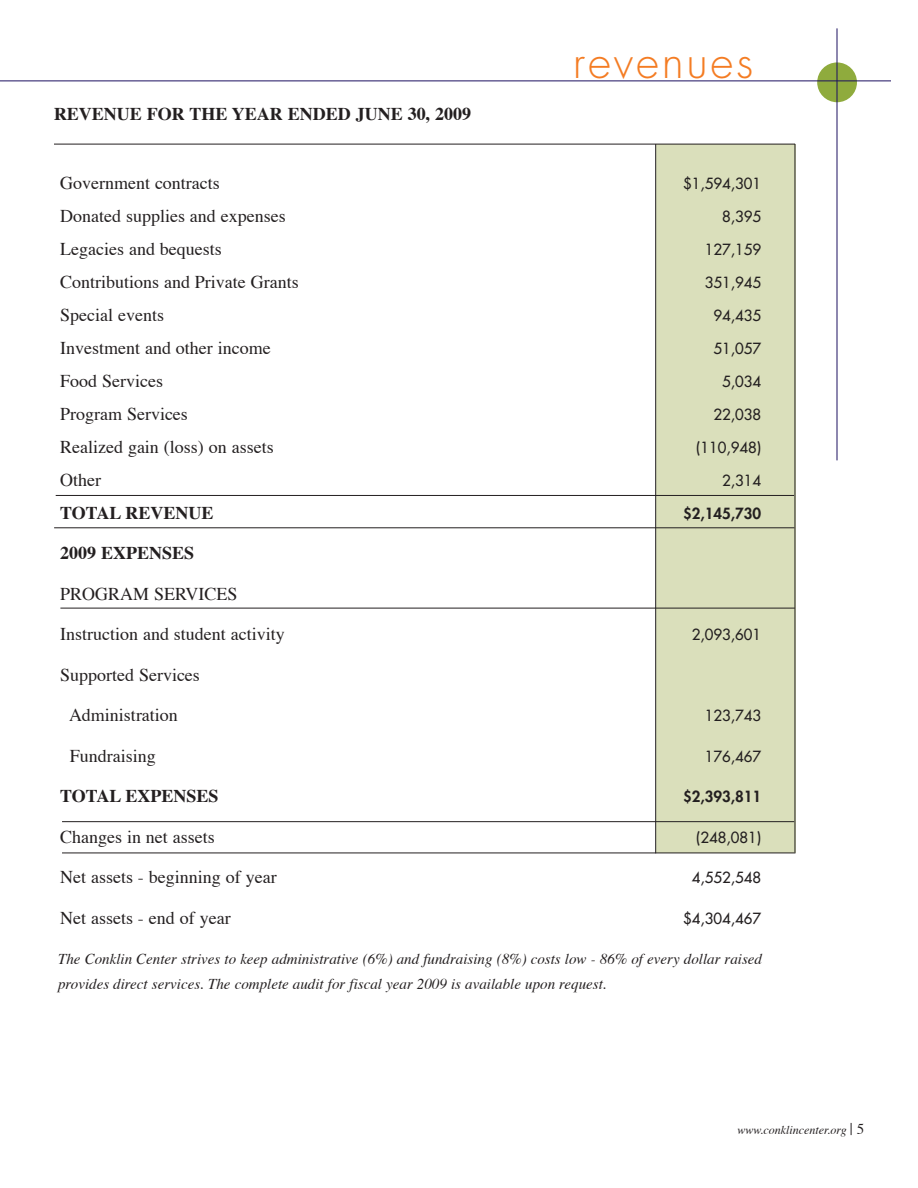
<style>
.page{position:relative;width:918px;height:1188px;background:#fff}
.page>*{position:absolute;margin:0;border:0;box-sizing:border-box;transform-origin:0 0}
.t1{font:300 45px "Futura";letter-spacing:.06em;color:#f47c23}
.t2{font:18px "Times";color:#231f20}
.t3{font:700 18px "Times";color:#231f20}
.t4{font:italic 15px/25.5px "Times";color:#231f20}
.t5{font:15px "Futura";color:#231f20}
.t6{font:800 15px "Futura";color:#231f20}
.t7{font:italic 12px "Times";color:#231f20}
.s1{font-style:normal;font-size:15px}
</style>
<div class="page">
<svg style="left:851px;top:1123px;width:1px;height:12px"></svg>
<div style="left:817px;top:62px;width:40px;height:40px;background:#8fab3d;border-radius:50%"></div>
<hr style="left:837px;top:28px;width:1px;height:432px;background:#1c1060">
<hr style="left:0;top:81px;width:891px;height:1px;background:#1c1060">
<div style="left:656px;top:144px;width:140px;height:709px;background:#dadfbb"></div>
<hr style="left:54px;top:144px;width:741px;height:1px;background:#231f20">
<hr style="left:655px;top:144px;width:1px;height:709px;background:#231f20">
<hr style="left:54px;top:528px;width:740px;height:1px;background:#231f20">
<hr style="left:56px;top:495px;width:738px;height:1px;background:#231f20">
<hr style="left:60px;top:608px;width:735px;height:1px;background:#231f20">
<hr style="left:62px;top:821px;width:732px;height:1px;background:#231f20">
<hr style="left:62px;top:853px;width:733px;height:1px;background:#231f20">
<hr style="left:795px;top:144px;width:1px;height:709px;background:#231f20">
<p class="t3" style="left:54px;top:107px;width:419px">REVENUE FOR THE YEAR ENDED JUNE 30, 2009</p>
<h1 class="t1" style="left:573px;top:41px;width:182px">revenues</h1>
<p class="t2" style="left:60px;top:175px;width:161px">Government contracts</p>
<p class="t5" style="left:683px;top:176px;width:80px">$1,594,301</p>
<p class="t2" style="left:60px;top:208px;width:227px">Donated supplies and expenses</p>
<p class="t5" style="left:722px;top:209px;width:41px">8,395</p>
<p class="t2" style="left:60px;top:241px;width:163px">Legacies and bequests</p>
<p class="t5" style="left:705px;top:242px;width:58px">127,159</p>
<p class="t2" style="left:60px;top:274px;width:240px">Contributions and Private Grants</p>
<p class="t5" style="left:705px;top:275px;width:58px">351,945</p>
<p class="t2" style="left:60px;top:307px;width:105px">Special events</p>
<p class="t5" style="left:714px;top:308px;width:49px">94,435</p>
<p class="t2" style="left:60px;top:340px;width:212px">Investment and other income</p>
<p class="t5" style="left:714px;top:341px;width:49px">51,057</p>
<p class="t2" style="left:60px;top:373px;width:104px">Food Services</p>
<p class="t5" style="left:722px;top:374px;width:41px">5,034</p>
<p class="t2" style="left:60px;top:406px;width:129px">Program Services</p>
<p class="t5" style="left:714px;top:407px;width:49px">22,038</p>
<p class="t2" style="left:60px;top:439px;width:215px">Realized gain (loss) on assets</p>
<p class="t5" style="left:696px;top:440px;width:67px">(110,948)</p>
<p class="t2" style="left:60px;top:472px;width:42px">Other</p>
<p class="t5" style="left:722px;top:473px;width:41px">2,314</p>
<p class="t3" style="left:60px;top:505px;width:155px">TOTAL REVENUE</p>
<p class="t6" style="left:683px;top:506px;width:80px">$2,145,730</p>
<p class="t3" style="left:60px;top:546px;width:135px">2009 EXPENSES</p>
<p class="t2" style="left:60px;top:586px;width:179px">PROGRAM SERVICES</p>
<p class="t2" style="left:60px;top:627px;width:226px">Instruction and student activity</p>
<p class="t5" style="left:692px;top:627px;width:71px">2,093,601</p>
<p class="t2" style="left:60px;top:667px;width:141px">Supported Services</p>
<p class="t2" style="left:69px;top:708px;width:110px">Administration</p>
<p class="t5" style="left:705px;top:708px;width:58px">123,743</p>
<p class="t2" style="left:70px;top:748px;width:87px">Fundraising</p>
<p class="t5" style="left:705px;top:749px;width:58px">176,467</p>
<p class="t3" style="left:60px;top:789px;width:160px">TOTAL EXPENSES</p>
<p class="t6" style="left:683px;top:790px;width:80px">$2,393,811</p>
<p class="t2" style="left:60px;top:829px;width:156px">Changes in net assets</p>
<p class="t5" style="left:696px;top:830px;width:67px">(248,081)</p>
<p class="t2" style="left:60px;top:870px;width:218px">Net assets - beginning of year</p>
<p class="t5" style="left:692px;top:870px;width:71px">4,552,548</p>
<p class="t2" style="left:60px;top:910px;width:172px">Net assets - end of year</p>
<p class="t5" style="left:683px;top:911px;width:80px">$4,304,467</p>
<p class="t4" style="left:58px;top:947px;width:706px">The Conklin Center strives to keep administrative (6%) and fundraising (8%) costs low - 86% of every dollar raised provides direct services. The complete audit for fiscal year 2009 is available upon request.</p>
<p class="t7" style="left:738px;top:1125px;width:128px">www.conklincenter.org <span class="s1">5</span></p>
</div>
